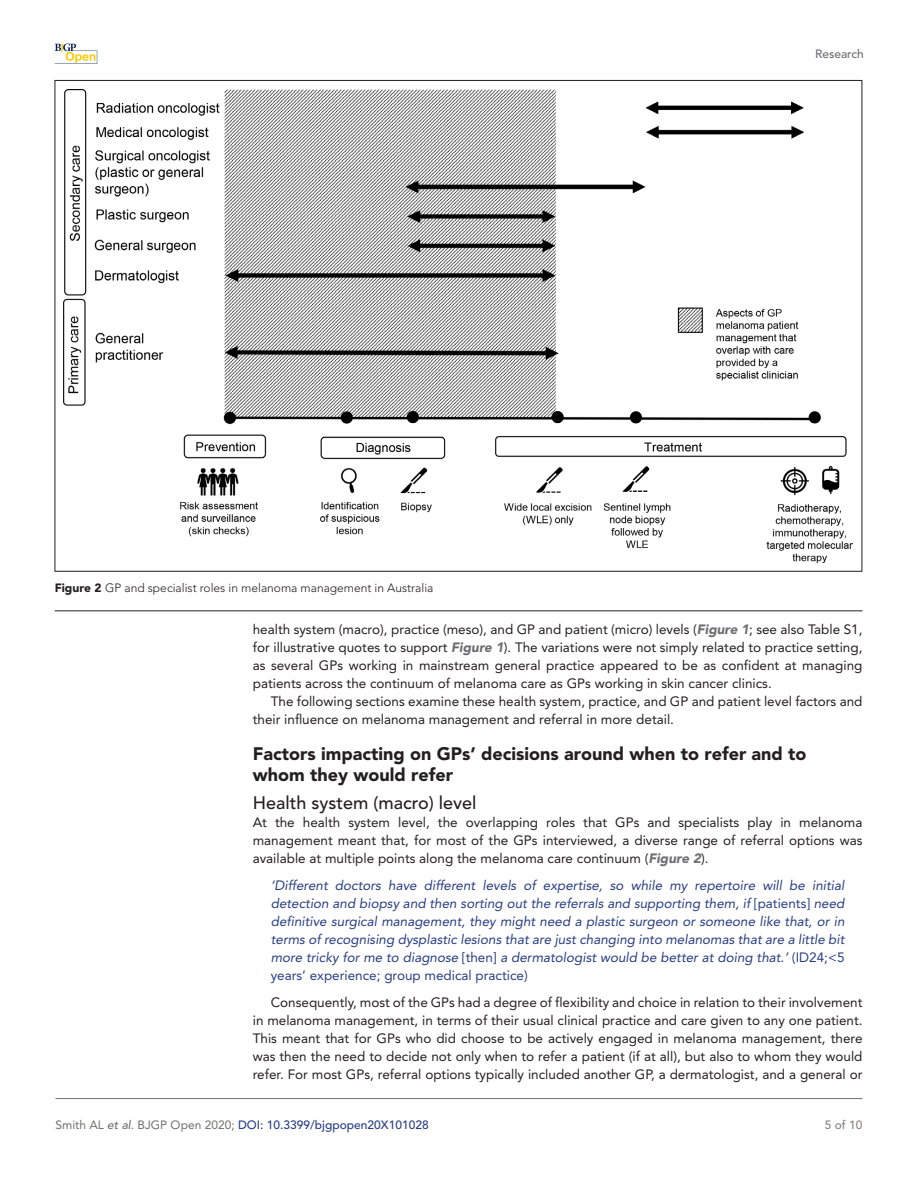
<style>
.page{position:relative;width:918px;height:1188px;background:#fff}
.page>*{position:absolute;margin:0;border:0;box-sizing:border-box;transform-origin:0 0}
.t1{font:900 18px/21px "Avenir";color:#231f20}
.t2{font:500 18px "Avenir LT Std";color:#231f20}
.t3{font:13.5px/18px "Avenir LT Std";color:#231f20;text-align:justify}
.t4{font:italic 13.5px/18px "Avenir LT Std";color:#283d84;text-align:justify}
.t5{font:300 12px "Avenir LT Std";color:#231f20}
.t6{font:500 12px "Avenir LT Std";color:#283d84}
.t7{font:500 12px "Avenir LT Std";color:#6e6d70}
.t8{font:500 12px "Avenir LT Std";color:#858281}
.s1{font-weight:900}
.s2{font-weight:900;font-style:italic;color:#6e6d70}
.s3{font-style:normal}
.s4{font-weight:400;color:#6e6e6d}
.s5{font-style:italic;color:#6e6e6d}
</style>
<div class="page">
<svg style="left:55px;top:44px;width:42px;height:20px"></svg>
<hr style="left:56px;top:1098px;width:806px;height:1px;background:#6e6e6d">
<hr style="left:55px;top:610px;width:807px;height:1px;background:#231f20">
<img style="left:64px;top:89px;width:789px;height:473px">
<p class="t5" style="left:55px;top:581px;width:380px"><span class="s1">Figure 2</span> GP and specialist roles in melanoma management in Australia</p>
<p class="t7" style="left:815px;top:47px;width:50px">Research</p>
<p class="t3" style="left:253px;top:620px;width:611px">health system (macro), practice (meso), and GP and patient (micro) levels (<span class="s2">Figure 1</span>; see also Table S1, for illustrative quotes to support <span class="s2">Figure 1</span>). The variations were not simply related to practice setting, as several GPs working in mainstream general practice appeared to be as confident at managing patients across the continuum of melanoma care as GPs working in skin cancer clinics.</p>
<p class="t3" style="left:253px;top:692px;width:611px;text-indent:18px">The following sections examine these health system, practice, and GP and patient level factors and their influence on melanoma management and referral in more detail.</p>
<h1 class="t1" style="left:253px;top:743px;width:555px">Factors impacting on GPs’ decisions around when to refer and to whom they would refer</h1>
<h1 class="t2" style="left:253px;top:793px;width:225px">H ealth system (macro) level</h1>
<p class="t3" style="left:253px;top:814px;width:611px">At the health system level, the overlapping roles that GPs and specialists play in melanoma management meant that, for most of the GPs interviewed, a diverse range of referral options was available at multiple points along the melanoma care continuum (<span class="s2">Figure 2</span>).</p>
<p class="t4" style="left:271px;top:877px;width:575px">‘Different doctors have different levels of expertise, so while my repertoire will be initial detection and biopsy and then sorting out the referrals and supporting them, if <span class="s3">[patients]</span> need definitive surgical management, they might need a plastic surgeon or someone like that, or in terms of recognising dysplastic lesions that are just changing into melanomas that are a little bit more tricky for me to diagnose <span class="s3">[then]</span> a dermatologist would be better at doing that.’ <span class="s3">(ID24;&lt;5 years’ experience; group medical practice)</span></p>
<p class="t3" style="left:253px;top:994px;width:611px;text-indent:18px">Consequently, most of the GPs had a degree of flexibility and choice in relation to their involvement in melanoma management, in terms of their usual clinical practice and care given to any one patient.<br>This meant that for GPs who did choose to be actively engaged in melanoma management, there was then the need to decide not only when to refer a patient (if at all), but also to whom they would refer. For most GPs, referral options typically included another GP, a dermatologist, and a general or</p>
<p class="t6" style="left:56px;top:1118px;width:375px"><span class="s4">Smith AL</span> <span class="s5">et al</span><span class="s4">. BJGP Open 2020;</span> DOI: 10.3399/bjgpopen20X101028</p>
<p class="t8" style="left:825px;top:1118px;width:39px">5 of 10</p>
</div>
